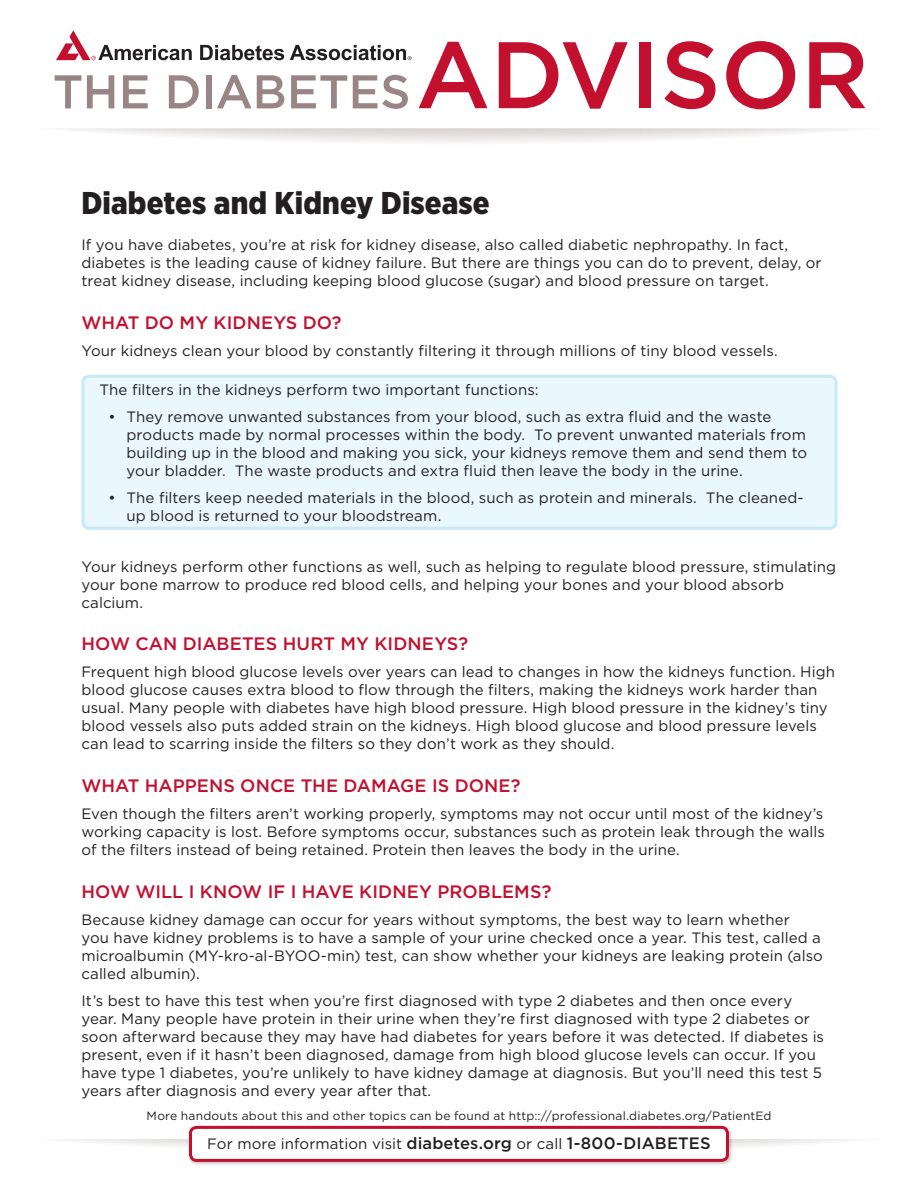
<style>
.page{position:relative;width:918px;height:1188px;background:#fff}
.page>*{position:absolute;margin:0;border:0;box-sizing:border-box;transform-origin:0 0}
.t1{font:900 31.5px "Gotham Narrow";letter-spacing:.005em;color:#231f20}
.Red_subhead{font:500 18px "Gotham";letter-spacing:.005em;color:#c3102f}
.Text{font:15px/18px "Gotham";letter-spacing:.005em;color:#231f20}
.Bullets{font:15px/18px "Gotham";letter-spacing:.005em;color:#231f20}
.Text_-_after_bullets{font:15px/18px "Gotham";letter-spacing:.005em;color:#231f20}
.Bullets_-_first_line{font:15px "Gotham";letter-spacing:.01em;color:#231f20}
.Text-2{font:12px "Gotham";letter-spacing:.015em;color:#231f20}
.s1{font-weight:500;font-size:16.5px}
</style>
<div class="page">
<svg style="left:72px;top:128px;width:774px;height:14px"></svg>
<svg style="left:62px;top:1139px;width:794px;height:8px"></svg>
<svg style="left:200px;top:45px;width:84px;height:15px"></svg>
<svg style="left:56px;top:30px;width:136px;height:30px"></svg>
<svg style="left:290px;top:45px;width:122px;height:15px"></svg>
<svg style="left:55px;top:75px;width:26px;height:33px"></svg>
<svg style="left:87px;top:75px;width:27px;height:33px"></svg>
<svg style="left:123px;top:75px;width:25px;height:33px"></svg>
<svg style="left:169px;top:75px;width:30px;height:33px"></svg>
<div style="left:206px;top:75px;width:6px;height:33px;background:#998583"></div>
<svg style="left:217px;top:75px;width:67px;height:33px"></svg>
<svg style="left:291px;top:75px;width:56px;height:33px"></svg>
<svg style="left:353px;top:75px;width:55px;height:34px"></svg>
<svg style="left:419px;top:42px;width:68px;height:66px"></svg>
<svg style="left:499px;top:42px;width:129px;height:67px"></svg>
<div style="left:640px;top:42px;width:11px;height:66px;background:#c3102f"></div>
<svg style="left:664px;top:41px;width:51px;height:68px"></svg>
<svg style="left:726px;top:41px;width:69px;height:68px"></svg>
<svg style="left:809px;top:42px;width:56px;height:66px"></svg>
<div style="left:83px;top:376px;width:753px;height:152px;background:#eaf7fd;border-radius:6px"></div>
<div style="left:81px;top:375px;width:756px;height:155px;border:3px solid #c6eafa;border-radius:6px"></div>
<div style="left:187px;top:1124px;width:546px;height:42px;background:#231f20;opacity:.25"></div>
<div style="left:190px;top:1127px;width:538px;height:33px;background:#fff;border-radius:6px"></div>
<div style="left:189px;top:1126px;width:540px;height:36px;border:3px solid #c3102f;border-radius:6px"></div>
<p class="t1" style="left:81px;top:182px;width:410px">Diabetes and Kidney Disease</p>
<p class="Text" style="left:81px;top:236px;width:742px">If you have diabetes, you’re at risk for kidney disease, also called diabetic nephropathy. In fact, diabetes is the leading cause of kidney failure. But there are things you can do to prevent, delay, or treat kidney disease, including keeping blood glucose (sugar) and blood pressure on target.</p>
<p class="Red_subhead" style="left:81px;top:311px;width:262px">WHAT DO MY KIDNEYS DO?</p>
<p class="Text" style="left:81px;top:341px;width:698px">Your kidneys clean your blood by constantly filtering it through millions of tiny blood vessels.</p>
<p class="Bullets_-_first_line" style="left:99px;top:380px;width:441px">The filters in the kidneys perform two important functions:</p>
<p class="Bullets" style="left:126px;top:407px;width:682px;text-indent:-18px">• They remove unwanted substances from your blood, such as extra fluid and the waste products made by normal processes within the body. To prevent unwanted materials from building up in the blood and making you sick, your kidneys remove them and send them to your bladder. The waste products and extra fluid then leave the body in the urine.</p>
<p class="Bullets" style="left:126px;top:488px;width:679px;text-indent:-18px">• The filters keep needed materials in the blood, such as protein and minerals. The cleaned&shy;up blood is returned to your bloodstream.</p>
<p class="Text_-_after_bullets" style="left:81px;top:557px;width:756px">Your kidneys perform other functions as well, such as helping to regulate blood pressure, stimulating your bone marrow to produce red blood cells, and helping your bones and your blood absorb calcium.</p>
<p class="Red_subhead" style="left:81px;top:632px;width:388px">HOW CAN DIABETES HURT MY KIDNEYS?</p>
<p class="Text" style="left:81px;top:663px;width:755px">Frequent high blood glucose levels over years can lead to changes in how the kidneys function. High blood glucose causes extra blood to flow through the filters, making the kidneys work harder than usual. Many people with diabetes have high blood pressure. High blood pressure in the kidney’s tiny blood vessels also puts added strain on the kidneys. High blood glucose and blood pressure levels can lead to scarring inside the filters so they don’t work as they should.</p>
<p class="Red_subhead" style="left:81px;top:774px;width:441px">WHAT HAPPENS ONCE THE DAMAGE IS DONE?</p>
<p class="Text" style="left:81px;top:804px;width:745px;text-align:justify">Even though the filters aren’t working properly, symptoms may not occur until most of the kidney’s working capacity is lost. Before symptoms occur, substances such as protein leak through the walls of the filters instead of being retained. Protein then leaves the body in the urine.</p>
<p class="Red_subhead" style="left:81px;top:879px;width:471px">HOW WILL I KNOW IF I HAVE KIDNEY PROBLEMS?</p>
<p class="Text" style="left:81px;top:910px;width:743px">Because kidney damage can occur for years without symptoms, the best way to learn whether<br>you have kidney problems is to have a sample of your urine checked once a year. This test, called a microalbumin (MY-kro-al-BYOO-min) test, can show whether your kidneys are leaking protein (also called albumin).</p>
<p class="Text" style="left:81px;top:991px;width:744px">It’s best to have this test when you’re first diagnosed with type 2 diabetes and then once every year. Many people have protein in their urine when they’re first diagnosed with type 2 diabetes or soon afterward because they may have had diabetes for years before it was detected. If diabetes is present, even if it hasn’t been diagnosed, damage from high blood glucose levels can occur. If you have type 1 diabetes, you’re unlikely to have kidney damage at diagnosis. But you’ll need this test 5 years after diagnosis and every year after that.</p>
<p class="Text" style="left:207px;top:1134px;width:505px">For more information visit <span class="s1">diabetes.org</span> or call <span class="s1">1-800-DIABETES</span></p>
<p class="Text-2" style="left:147px;top:1108px;width:626px">More handouts about this and other topics can be found at http:://professional.diabetes.org/PatientEd</p>
</div>
